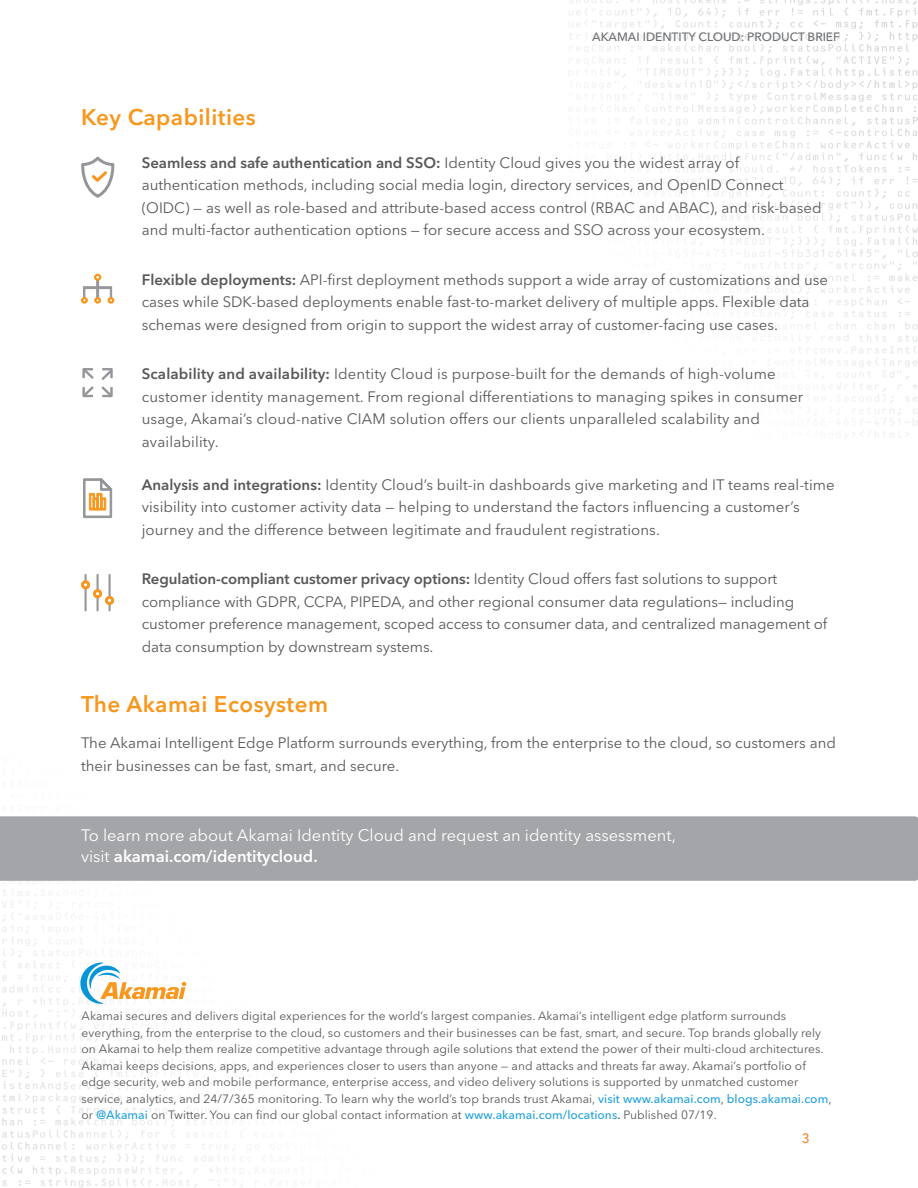
<style>
.page{position:relative;width:918px;height:1188px;background:#fff}
.page>*{position:absolute;margin:0;border:0;box-sizing:border-box;transform-origin:0 0}
.Headline{font:600 22.5px "Avenir Next LT Pro";letter-spacing:.02em;color:#f7971d}
.body_copy{font:600 22.5px "Avenir Next LT Pro";letter-spacing:.02em;color:#f7971d}
.Headline-2{font:16.5px/21px "Avenir Next LT Pro";color:#fff}
.Bullets{font:15px/22.5px "Avenir Next LT Pro";color:#57585a}
.Headline-3{font:15px/22.5px "Avenir Next LT Pro";color:#57585a}
.t1{font:500 13.5px "Avenir Next LT Pro";color:#ee882f}
.Boilerplate{font:12px/16.5px "Avenir Next LT Pro";letter-spacing:.005em;color:#57585a}
.t2{font:500 12px "Avenir Next LT Pro";color:#6d6f72}
.t3{font:500 12px "Avenir Next LT Pro";color:#6c6d70}
.s1{font-weight:600}
.s2{font-weight:500;color:#21a1db}
.s3{color:#4b4c4d}
.s4{font-weight:500;color:#4b4c4d}
</style>
<div class="page">
<img style="left:2px;top:0;width:916px;height:1188px">
<div style="left:0;top:816px;width:918px;height:65px;background:#a4a5a9"></div>
<svg style="left:80px;top:963px;width:106px;height:41px"></svg>
<svg style="left:83px;top:478px;width:29px;height:40px"></svg>
<svg style="left:80px;top:154px;width:36px;height:46px"></svg>
<svg style="left:82px;top:368px;width:12px;height:11px"></svg>
<svg style="left:82px;top:386px;width:12px;height:11px"></svg>
<svg style="left:101px;top:386px;width:12px;height:11px"></svg>
<svg style="left:101px;top:368px;width:12px;height:12px"></svg>
<svg style="left:81px;top:574px;width:33px;height:37px"></svg>
<div style="left:108px;top:297px;width:6px;height:7px;border:2px solid #f7961c;border-radius:50%"></div>
<div style="left:81px;top:297px;width:7px;height:7px;border:2px solid #f7961c;border-radius:50%"></div>
<div style="left:96px;top:279px;width:3px;height:19px;background:#949699;border:1px solid #949699"></div>
<div style="left:94px;top:274px;width:7px;height:7px;border:2px solid #f7961c;border-radius:50%"></div>
<svg style="left:82px;top:286px;width:31px;height:17px"></svg>
<div style="left:94px;top:297px;width:7px;height:7px;border:2px solid #f7961c;border-radius:50%"></div>
<p class="t2" style="left:592px;top:30px;width:249px">AKAMAI IDENTITY CLOUD: PRODUCT BRIEF</p>
<p class="t3" style="left:603px;top:30px;width:208px">INDENTITY CLOUD: PRODUCT BRIEF</p>
<p class="body_copy" style="left:81px;top:103px;width:176px">Key Capabilities</p>
<p class="Bullets" style="left:142px;top:151px;width:681px"><span class="s1">Seamless and safe authentication and SSO:</span> Identity Cloud gives you the widest array of authentication methods, including social media login, directory services, and OpenID Connect (OIDC) — as well as role-based and attribute-based access control (RBAC and ABAC), and risk-based and multi-factor authentication options — for secure access and SSO across your ecosystem.</p>
<p class="Bullets" style="left:142px;top:268px;width:688px"><span class="s1">Flexible deployments:</span> API-first deployment methods support a wide array of customizations and use cases while SDK-based deployments enable fast-to-market delivery of multiple apps. Flexible data schemas were designed from origin to support the widest array of customer-facing use cases.</p>
<p class="Bullets" style="left:142px;top:363px;width:663px"><span class="s1">Scalability and availability:</span> Identity Cloud is purpose-built for the demands of high-volume customer identity management. From regional differentiations to managing spikes in consumer usage, Akamai’s cloud-native CIAM solution offers our clients unparalleled scalability and availability.</p>
<p class="Bullets" style="left:142px;top:473px;width:695px"><span class="s1">Analysis and integrations:</span> Identity Cloud’s built-in dashboards give marketing and IT teams real-time visibility into customer activity data — helping to understand the factors influencing a customer’s journey and the difference between legitimate and fraudulent registrations.</p>
<p class="Bullets" style="left:142px;top:568px;width:687px"><span class="s1">Regulation-compliant customer privacy options:</span> Identity Cloud offers fast solutions to support compliance with GDPR, CCPA, PIPEDA, and other regional consumer data regulations— including customer preference management, scoped access to consumer data, and centralized management of data consumption by downstream systems.</p>
<p class="Headline" style="left:81px;top:691px;width:249px">The Akamai Ecosystem</p>
<p class="Headline-3" style="left:81px;top:732px;width:757px">The Akamai Intelligent Edge Platform surrounds everything, from the enterprise to the cloud, so customers and their businesses can be fast, smart, and secure.</p>
<p class="Headline-2" style="left:81px;top:825px;width:597px">To learn more about Akamai Identity Cloud and request an identity assessment, visit <span class="s1">akamai.com/identitycloud.</span></p>
<p class="Boilerplate" style="left:82px;top:1008px;width:751px">Akamai secures and delivers digital experiences for the world’s largest companies. Akamai’s intelligent edge platform surrounds everything, from the enterprise to the cloud, so customers and their businesses can be fast, smart, and secure. Top brands globally rely on Akamai to help them realize competitive advantage through agile solutions that extend the power of their multi-cloud architectures.<br>Akamai keeps decisions, apps, and experiences closer to users than anyone — and attacks and threats far away. Akamai’s portfolio of edge security, web and mobile performance, enterprise access, and video delivery solutions is supported by unmatched customer service, analytics, and 24/7/365 monitoring. To learn why the world’s top brands trust Akamai, <span class="s2">visit www.akamai.com</span><span class="s3">,</span> <span class="s2">blogs.akamai.com</span><span class="s3">, </span>or <span class="s2">@Akamai</span> on Twitter. You can find our global contact information at <span class="s2">www.akamai.com/locations</span><span class="s4">.</span> Published 07/19.</p>
<p class="t1" style="left:802px;top:1131px;width:10px">3</p>
</div>
